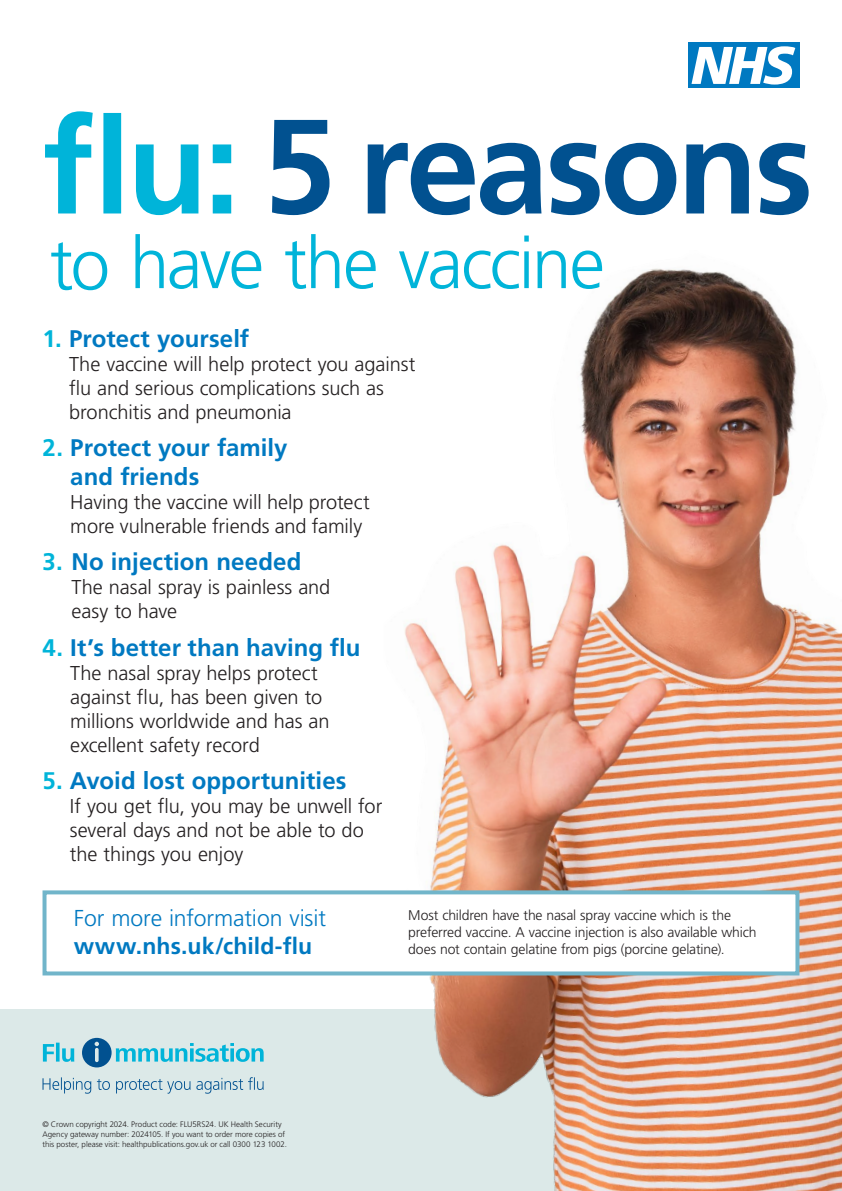
<style>
.page{position:relative;width:842px;height:1191px;background:#fff}
.page>*{position:absolute;margin:0;border:0;box-sizing:border-box;transform-origin:0 0}
.t1{font:700 134px "Frutiger LT Pro";letter-spacing:-.03em;color:#015190}
.t2{font:300 72px "Frutiger LT Pro";letter-spacing:-.035em;color:#00b4d9}
.t3{font:700 24px/28.8px "Frutiger LT Pro";letter-spacing:.005em;color:#0079c1}
.t4{font:300 23px "Frutiger LT Pro";letter-spacing:-.005em;color:#0079c1}
.t5{font:700 23px "Frutiger LT Pro";letter-spacing:.005em;color:#0079c1}
.t6{font:300 20px/24px "Frutiger LT Pro";letter-spacing:-.005em;color:#231f20}
.t7{font:300 14px/17px "Frutiger LT Pro";letter-spacing:-.01em;color:#231f20}
.t8{font:300 8px/10px "Frutiger LT Pro";letter-spacing:-.005em;color:#231f20}
.s1{color:#00b4d9}
</style>
<div class="page">
<div style="left:0;top:1009px;width:842px;height:182px;background:#dce9e8"></div>
<img style="left:384px;top:268px;width:458px;height:923px">
<svg style="left:43px;top:1037px;width:221px;height:30px"></svg>
<svg style="left:43px;top:1077px;width:221px;height:16px"></svg>
<div style="left:688px;top:43px;width:111px;height:45px;background:#0079c1"></div>
<svg style="left:691px;top:46px;width:104px;height:39px"></svg>
<div style="left:43px;top:890px;width:756px;height:85px;background:#fff;border:4px solid #71b5ca"></div>
<p class="t1" style="left:43px;top:87px;width:772px"><span class="s1">flu:</span> 5 reasons</p>
<p class="t2" style="left:50px;top:221px;width:557px">to have the vaccine</p>
<p class="t3" style="left:43px;top:324px;width:208px"><span class="s1">1.</span> Protect yourself</p>
<p class="t6" style="left:69px;top:352px;width:348px">The vaccine will help protect you against flu and serious complications such as bronchitis and pneumonia</p>
<p class="t3" style="left:70px;top:433px;width:219px;text-indent:-28px"><span class="s1">2.</span> Protect your family and friends</p>
<p class="t6" style="left:70px;top:490px;width:301px">Having the vaccine will help protect more vulnerable friends and family</p>
<p class="t3" style="left:43px;top:548px;width:260px"><span class="s1">3.</span> No injection needed</p>
<p class="t6" style="left:72px;top:575px;width:260px">The nasal spray is painless and easy to have</p>
<p class="t3" style="left:43px;top:633px;width:319px"><span class="s1">4.</span> It’s better than having flu</p>
<p class="t6" style="left:70px;top:661px;width:261px">The nasal spray helps protect against flu, has been given to millions worldwide and has an excellent safety record</p>
<p class="t3" style="left:43px;top:766px;width:306px"><span class="s1">5.</span> Avoid lost opportunities</p>
<p class="t6" style="left:70px;top:794px;width:314px">If you get flu, you may be unwell for several days and not be able to do the things you enjoy</p>
<p class="t4" style="left:74px;top:905px;width:254px">For more information visit</p>
<p class="t5" style="left:74px;top:932px;width:240px">www.nhs.uk/child-flu</p>
<p class="t8" style="left:43px;top:1119px;width:246px">© Crown copyright 2024. Product code: FLU5RS24. UK Health Security<br>Agency gateway number: 2024105. If you want to order more copies of this poster, please visit: healthpublications.gov.uk or call 0300 123 1002.</p>
<p class="t7" style="left:408px;top:906px;width:350px">Most children have the nasal spray vaccine which is the preferred vaccine. A vaccine injection is also available which does not contain gelatine from pigs (porcine gelatine).</p>
</div>
